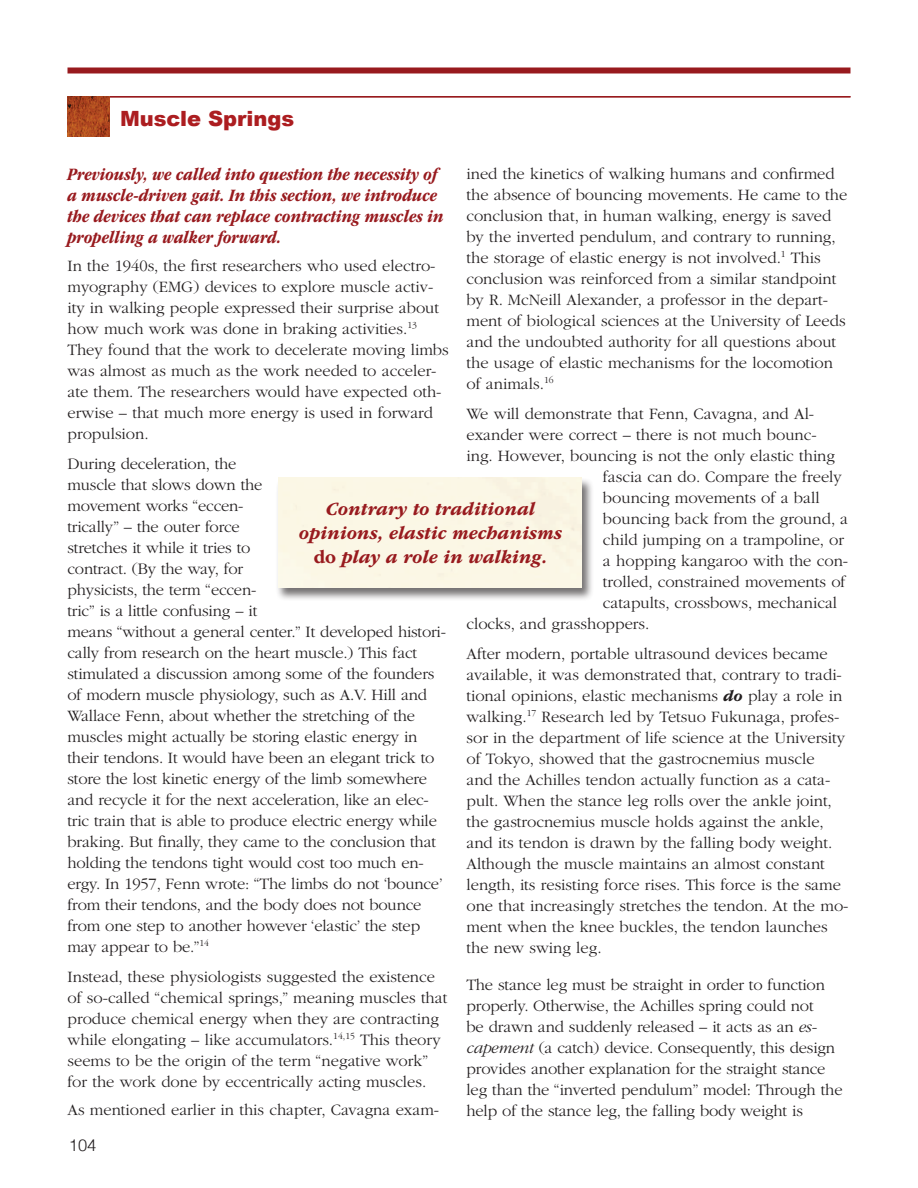
<style>
.page{position:relative;width:918px;height:1188px;background:#fff}
.page>*{position:absolute;margin:0;border:0;box-sizing:border-box;transform-origin:0 0}
.t1{font:900 21px "Arial";color:#ac1d20}
.callout{font:italic 700 19.5px "ITC Garamond Std";color:#981a1e;scale:.95 1}
.minor_subtitle{font:italic 700 condensed 18px/21px "ITC Garamond Std";color:#981a1e}
.Body{font:300 16.5px/21px "ITC Garamond Std";color:#231f20}
.t2{font:300 16.5px "Helvetica";color:#231f20}
.s1{font-weight:700;font-style:italic}
.s2{font-style:italic}
.s3{font-style:normal}
</style>
<div class="page">
<div style="left:68px;top:68px;width:782px;height:6px;background:#981a1e"></div>
<div style="left:275px;top:477px;width:318px;height:124px;background:#231f20;opacity:.63"></div>
<div style="left:278px;top:477px;width:304px;height:110px;background:#fbf7e5"></div>
<hr style="left:68px;top:96px;width:782px;height:2px;background:#981a1e">
<img style="left:67px;top:96px;width:42px;height:40px">
<p class="t1" style="left:120px;top:103px;width:176px">Muscle Springs</p>
<p class="Body" style="left:466px;top:163px;width:382px">ined the kinetics of walking humans and confirmed the absence of bouncing movements. He came to the conclusion that, in human walking, energy is saved by the inverted pendulum, and contrary to running, the storage of elastic energy is not involved.<sup>1</sup> This conclusion was reinforced from a similar standpoint by R. McNeill Alexander, a professor in the depart&shy;ment of biological sciences at the University of Leeds and the undoubted authority for all questions about the usage of elastic mechanisms for the locomotion of animals.<sup>16</sup></p>
<p class="Body" style="left:466px;top:403px;width:349px">We will demonstrate that Fenn, Cavagna, and Al-</p>
<p class="Body" style="left:466px;top:425px;width:352px">exander were correct – there is not much bounc-</p>
<p class="Body" style="left:466px;top:446px;width:370px">ing. However, bouncing is not the only elastic thing</p>
<p class="Body" style="left:603px;top:467px;width:240px">fascia can do. Compare the freely</p>
<p class="Body" style="left:603px;top:488px;width:218px">bouncing movements of a ball</p>
<p class="Body" style="left:603px;top:509px;width:247px">bouncing back from the ground, a</p>
<p class="Body" style="left:603px;top:530px;width:243px">child jumping on a trampoline, or</p>
<p class="Body" style="left:603px;top:551px;width:247px">a hopping kangaroo with the con-</p>
<p class="Body" style="left:603px;top:572px;width:244px">trolled, constrained movements of</p>
<p class="Body" style="left:603px;top:593px;width:236px">catapults, crossbows, mechanical</p>
<p class="Body" style="left:466px;top:614px;width:184px">clocks, and grasshoppers.</p>
<p class="Body" style="left:466px;top:644px;width:384px">After modern, portable ultrasound devices became available, it was demonstrated that, contrary to tradi&shy;tional opinions, elastic mechanisms <span class="s1">do</span> play a role in walking.<sup>17</sup> Research led by Tetsuo Fukunaga, profes&shy;sor in the department of life science at the University of Tokyo, showed that the gastrocnemius muscle<br>and the Achilles tendon actually function as a cata&shy;pult. When the stance leg rolls over the ankle joint, the gastrocnemius muscle holds against the ankle, and its tendon is drawn by the falling body weight.<br>Although the muscle maintains an almost constant length, its resisting force rises. This force is the same one that increasingly stretches the tendon. At the mo&shy;ment when the knee buckles, the tendon launches the new swing leg.</p>
<p class="Body" style="left:466px;top:974px;width:378px">The stance leg must be straight in order to function properly. Otherwise, the Achilles spring could not<br>be drawn and suddenly released – it acts as an <span class="s2">es&shy;capement</span> (a catch) device. Consequently, this design provides another explanation for the straight stance leg than the “inverted pendulum” model: Through the help of the stance leg, the falling body weight is</p>
<p class="minor_subtitle" style="left:68px;top:164px;width:378px">Previously, we called into question the necessity of a muscle-driven gait. In this section, we introduce the devices that can replace contracting muscles in propelling a walker forward.</p>
<p class="Body" style="left:68px;top:255px;width:383px">In the 1940s, the first researchers who used electro&shy;myography (EMG) devices to explore muscle activ&shy;ity in walking people expressed their surprise about how much work was done in braking activities.<sup>13<br></sup>They found that the work to decelerate moving limbs was almost as much as the work needed to acceler&shy;ate them. The researchers would have expected oth&shy;erwise – that much more energy is used in forward propulsion.</p>
<p class="Body" style="left:68px;top:453px;width:380px">During deceleration, the<br>muscle that slows down the<br>movement works “eccen-<br>trically” – the outer force<br>stretches it while it tries to<br>contract. (By the way, for<br>physicists, the term “eccen-<br>tric” is a little confusing – it<br>means “without a general center.” It developed histori&shy;cally from research on the heart muscle.) This fact stimulated a discussion among some of the founders of modern muscle physiology, such as A.V. Hill and Wallace Fenn, about whether the stretching of the muscles might actually be storing elastic energy in their tendons. It would have been an elegant trick to store the lost kinetic energy of the limb somewhere and recycle it for the next acceleration, like an elec&shy;tric train that is able to produce electric energy while braking. But finally, they came to the conclusion that holding the tendons tight would cost too much en&shy;ergy. In 1957, Fenn wrote: “The limbs do not ‘bounce’ from their tendons, and the body does not bounce from one step to another however ‘elastic’ the step may appear to be.”<sup>14</sup></p>
<p class="Body" style="left:68px;top:966px;width:381px">Instead, these physiologists suggested the existence of so-called “chemical springs,” meaning muscles that produce chemical energy when they are contracting while elongating – like accumulators.<sup>14,15</sup> This theory seems to be the origin of the term “negative work” for the work done by eccentrically acting muscles.</p>
<p class="Body" style="left:68px;top:1099px;width:373px">As mentioned earlier in this chapter, Cavagna exam-</p>
<p class="callout" style="left:326px;top:498px;width:222px">Contrary to traditional</p>
<p class="callout" style="left:299px;top:522px;width:279px">opinions, elastic mechanisms</p>
<p class="callout" style="left:314px;top:546px;width:247px"><span class="s3">do</span> play a role in walking.</p>
<p class="t2" style="left:69px;top:1135px;width:29px">104</p>
</div>
